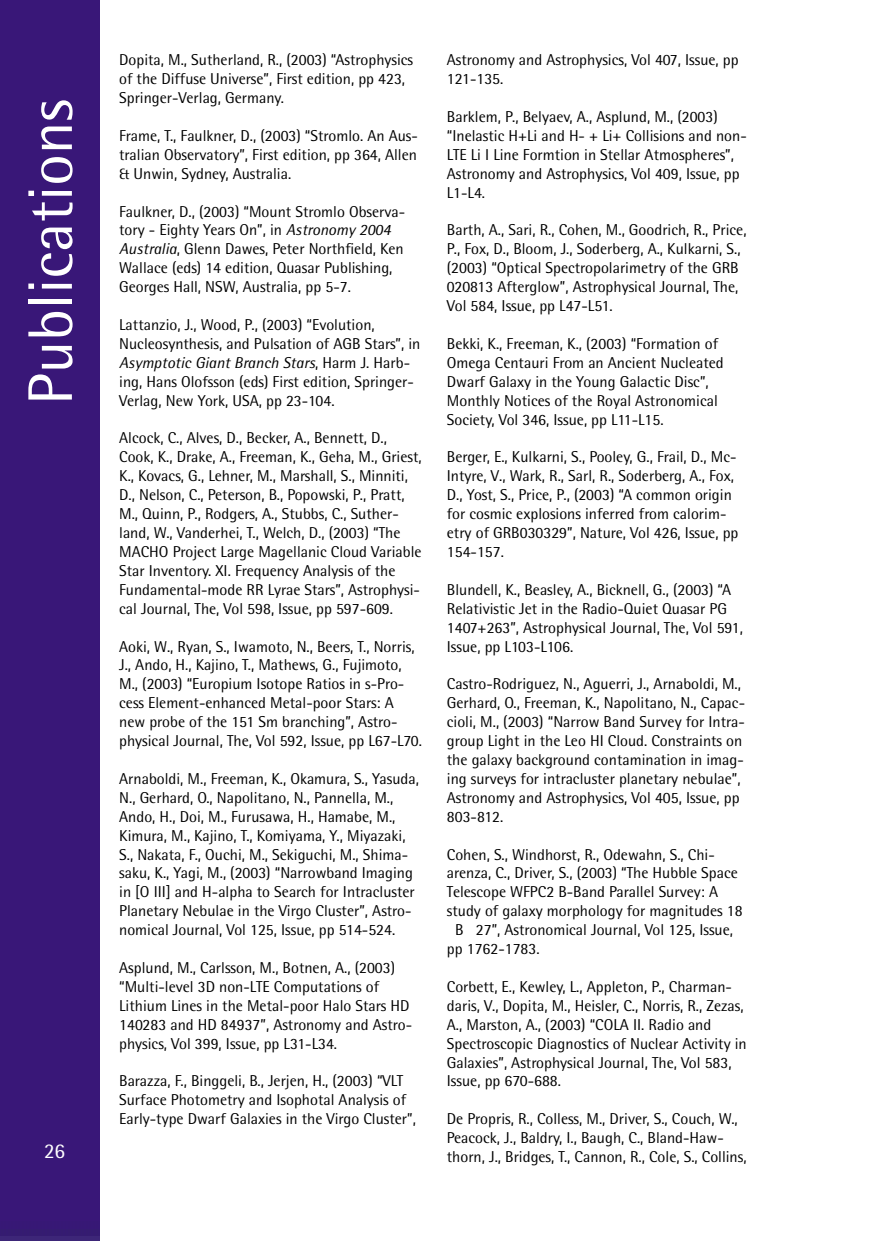
<style>
.page{position:relative;width:874px;height:1241px;background:#fff}
.page>*{position:absolute;margin:0;border:0;box-sizing:border-box;transform-origin:0 0}
.t1{font:63px "Rotis Semi Sans";color:#fff}
.t2{font:21px "Rotis Semi Sans";color:#fff}
.t3{font:15.75px/18.9px "Rotis Semi Sans";color:#000}
.s1{font-style:italic}
</style>
<div class="page">
<div style="left:0;top:0;width:99px;height:1240px;background:#391778"></div>
<h1 class="t1" style="left:13px;top:405px;width:307px;rotate:-90deg">Publications</h1>
<h2 class="t2" style="left:44px;top:1137px;width:23px">26</h2>
<p class="t3" style="left:119px;top:50px;width:295px">Dopita, M., Sutherland, R., (2003) “Astrophysics of the Diffuse Universe”, First edition, pp 423,<br>Springer-Verlag, Germany.</p>
<p class="t3" style="left:119px;top:126px;width:300px;text-align:justify">Frame, T., Faulkner, D., (2003) “Stromlo. An Aus&shy;tralian Observatory”, First edition, pp 364, Allen &amp; Unwin, Sydney, Australia.</p>
<p class="t3" style="left:119px;top:201px;width:287px">Faulkner, D., (2003) “Mount Stromlo Observa&shy;tory - Eighty Years On”, in <span class="s1">Astronomy 2004<br>Australia</span>, Glenn Dawes, Peter Northfield, Ken Wallace (eds) 14 edition, Quasar Publishing, Georges Hall, NSW, Australia, pp 5-7.</p>
<p class="t3" style="left:119px;top:315px;width:302px">Lattanzio, J., Wood, P., (2003) “Evolution, Nucleosynthesis, and Pulsation of AGB Stars”, in <span class="s1">Asymptotic Giant Branch Stars</span>, Harm J. Harb&shy;ing, Hans Olofsson (eds) First edition, Springer-Verlag, New York, USA, pp 23-104.</p>
<p class="t3" style="left:119px;top:428px;width:304px">Alcock, C., Alves, D., Becker, A., Bennett, D., Cook, K., Drake, A., Freeman, K., Geha, M., Griest, K., Kovacs, G., Lehner, M., Marshall, S., Minniti, D., Nelson, C., Peterson, B., Popowski, P., Pratt, M., Quinn, P., Rodgers, A., Stubbs, C., Suther&shy;land, W., Vanderhei, T., Welch, D., (2003) “The MACHO Project Large Magellanic Cloud Variable Star Inventory. XI. Frequency Analysis of the Fundamental-mode RR Lyrae Stars”, Astrophysi&shy;cal Journal, The, Vol 598, Issue, pp 597-609.</p>
<p class="t3" style="left:119px;top:636px;width:304px">Aoki, W., Ryan, S., Iwamoto, N., Beers, T., Norris, J., Ando, H., Kajino, T., Mathews, G., Fujimoto, M., (2003) “Europium Isotope Ratios in s-Pro&shy;cess Element-enhanced Metal-poor Stars: A new probe of the 151 Sm branching”, Astro&shy;physical Journal, The, Vol 592, Issue, pp L67-L70.</p>
<p class="t3" style="left:119px;top:768px;width:301px">Arnaboldi, M., Freeman, K., Okamura, S., Yasuda, N., Gerhard, O., Napolitano, N., Pannella, M., Ando, H., Doi, M., Furusawa, H., Hamabe, M., Kimura, M., Kajino, T., Komiyama, Y., Miyazaki, S., Nakata, F., Ouchi, M., Sekiguchi, M., Shima&shy;saku, K., Yagi, M., (2003) “Narrowband Imaging in [O III] and H-alpha to Search for Intracluster Planetary Nebulae in the Virgo Cluster”, Astro&shy;nomical Journal, Vol 125, Issue, pp 514-524.</p>
<p class="t3" style="left:119px;top:957px;width:294px">Asplund, M., Carlsson, M., Botnen, A., (2003) “Multi-level 3D non-LTE Computations of Lithium Lines in the Metal-poor Halo Stars HD 140283 and HD 84937”, Astronomy and Astro&shy;physics, Vol 399, Issue, pp L31-L34.</p>
<p class="t3" style="left:119px;top:1071px;width:298px">Barazza, F., Binggeli, B., Jerjen, H., (2003) “VLT<br>Surface Photometry and Isophotal Analysis of<br>Early-type Dwarf Galaxies in the Virgo Cluster”,</p>
<p class="t3" style="left:446px;top:50px;width:293px">Astronomy and Astrophysics, Vol 407, Issue, pp<br>121-135.</p>
<p class="t3" style="left:446px;top:107px;width:301px">Barklem, P., Belyaev, A., Asplund, M., (2003) “Inelastic H+Li and H- + Li+ Collisions and non-LTE Li I Line Formtion in Stellar Atmospheres”, Astronomy and Astrophysics, Vol 409, Issue, pp L1-L4.</p>
<p class="t3" style="left:446px;top:220px;width:301px">Barth, A., Sari, R., Cohen, M., Goodrich, R., Price, P., Fox, D., Bloom, J., Soderberg, A., Kulkarni, S., (2003) “Optical Spectropolarimetry of the GRB 020813 Afterglow”, Astrophysical Journal, The, Vol 584, Issue, pp L47-L51.</p>
<p class="t3" style="left:446px;top:334px;width:278px">Bekki, K., Freeman, K., (2003) “Formation of Omega Centauri From an Ancient Nucleated Dwarf Galaxy in the Young Galactic Disc”, Monthly Notices of the Royal Astronomical Society, Vol 346, Issue, pp L11-L15.</p>
<p class="t3" style="left:446px;top:447px;width:293px">Berger, E., Kulkarni, S., Pooley, G., Frail, D., Mc-Intyre, V., Wark, R., Sarl, R., Soderberg, A., Fox, D., Yost, S., Price, P., (2003) “A common origin for cosmic explosions inferred from calorim&shy;etry of GRB030329”, Nature, Vol 426, Issue, pp 154-157.</p>
<p class="t3" style="left:446px;top:579px;width:297px">Blundell, K., Beasley, A., Bicknell, G., (2003) “A Relativistic Jet in the Radio-Quiet Quasar PG 1407+263”, Astrophysical Journal, The, Vol 591, Issue, pp L103-L106.</p>
<p class="t3" style="left:446px;top:674px;width:299px">Castro-Rodriguez, N., Aguerri, J., Arnaboldi, M., Gerhard, O., Freeman, K., Napolitano, N., Capac&shy;cioli, M., (2003) “Narrow Band Survey for Intra&shy;group Light in the Leo HI Cloud. Constraints on the galaxy background contamination in imag&shy;ing surveys for intracluster planetary nebulae”, Astronomy and Astrophysics, Vol 405, Issue, pp 803-812.</p>
<p class="t3" style="left:446px;top:844px;width:269px">Cohen, S., Windhorst, R., Odewahn, S., Chi-</p>
<p class="t3" style="left:446px;top:863px;width:292px">arenza, C., Driver, S., (2003) “The Hubble Space</p>
<p class="t3" style="left:446px;top:882px;width:272px">Telescope WFPC2 B-Band Parallel Survey: A</p>
<p class="t3" style="left:446px;top:901px;width:297px">study of galaxy morphology for magnitudes 18</p>
<p class="t3" style="left:455px;top:920px;width:279px">B 27”, Astronomical Journal, Vol 125, Issue,</p>
<p class="t3" style="left:446px;top:939px;width:94px">pp 1762-1783.</p>
<p class="t3" style="left:446px;top:976px;width:301px">Corbett, E., Kewley, L., Appleton, P., Charman&shy;daris, V., Dopita, M., Heisler, C., Norris, R., Zezas, A., Marston, A., (2003) “COLA II. Radio and Spectroscopic Diagnostics of Nuclear Activity in Galaxies”, Astrophysical Journal, The, Vol 583, Issue, pp 670-688.</p>
<p class="t3" style="left:446px;top:1109px;width:301px">De Propris, R., Colless, M., Driver, S., Couch, W.,<br>Peacock, J., Baldry, I., Baugh, C., Bland-Haw&shy;thorn, J., Bridges, T., Cannon, R., Cole, S., Collins,</p>
</div>
